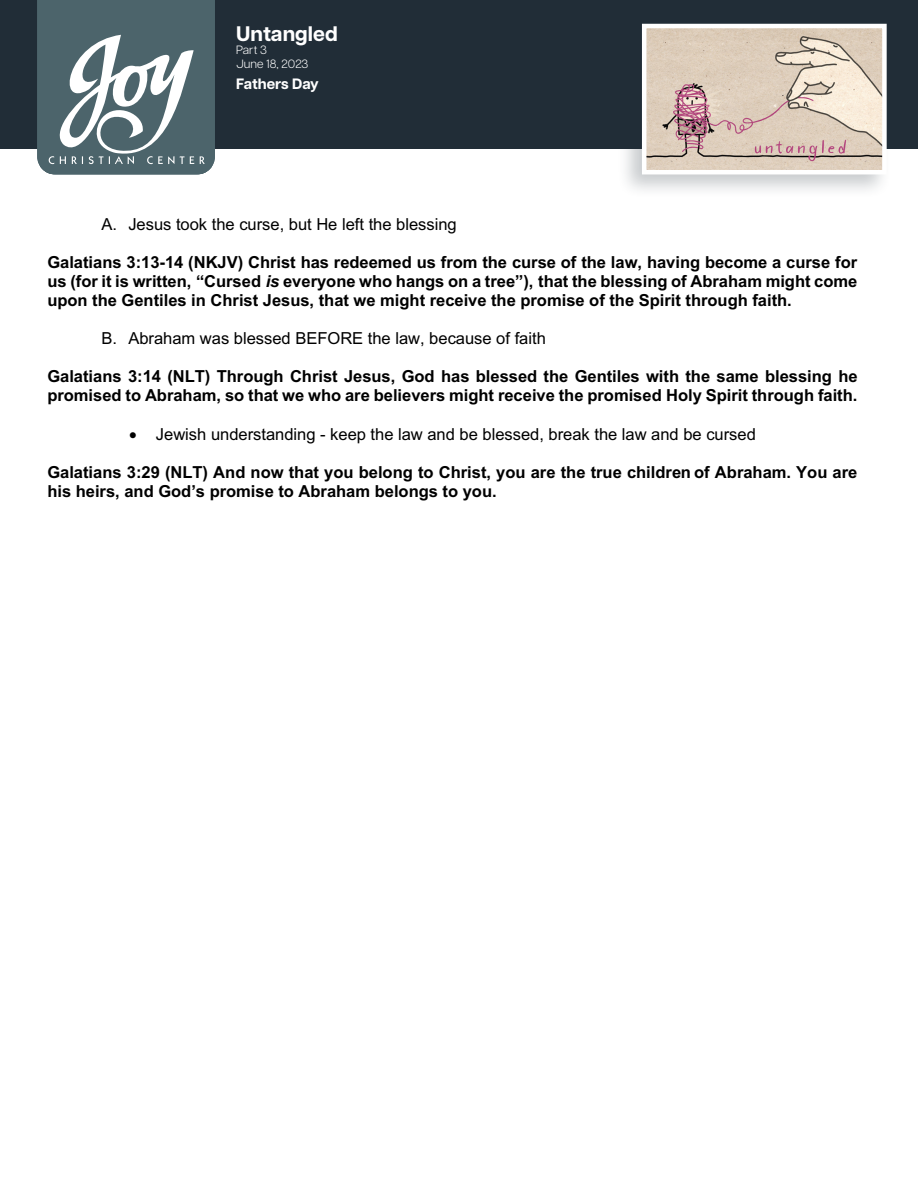
<style>
.page{position:relative;width:918px;height:1188px;background:#fff}
.page>*{position:absolute;margin:0;border:0;box-sizing:border-box;transform-origin:0 0}
.t1{font:700 21px "Articulat CF";color:#fff}
.t2{font:700 16.5px/19px "Arial";color:#000}
.t3{font:16.5px "Arial";color:#000}
.t4{font:700 15px "Articulat CF";letter-spacing:-.005em;color:#fff}
.t5{font:300 12px/13.5px "Articulat CF";color:#fff}
.s1{font-style:italic}
</style>
<div class="page">
<div style="left:0;top:0;width:918px;height:149px;background:#212d37"></div>
<div style="left:617px;top:18px;width:276px;height:181px;background:#212d37;opacity:.25"></div>
<svg style="left:640px;top:22px;width:249px;height:155px;background:#d7c7bb"></svg>
<svg style="left:37px;top:0;width:178px;height:174px;background:#6c7f85"></svg>
<p class="t1" style="left:236px;top:18px;width:103px">Untangled</p>
<p class="t5" style="left:236px;top:42px;width:74px">Part 3<br>June 18, 2023</p>
<p class="t4" style="left:236px;top:72px;width:84px">Fathers Day</p>
<p class="t3" style="left:101px;top:213px;width:357px">A. Jesus took the curse, but He left the blessing</p>
<p class="t2" style="left:47px;top:253px;width:812px;text-align:justify">Galatians 3:13-14 (NKJV) Christ has redeemed us from the curse of the law, having become a curse for us (for it is written, “Cursed <span class="s1">is</span> everyone who hangs on a tree”), that the blessing of Abraham might come upon the Gentiles in Christ Jesus, that we might receive the promise of the Spirit through faith.</p>
<p class="t3" style="left:101px;top:327px;width:446px">B. Abraham was blessed BEFORE the law, because of faith</p>
<p class="t2" style="left:47px;top:367px;width:812px">Galatians 3:14 (NLT) Through Christ Jesus, God has blessed the Gentiles with the same blessing he promised to Abraham, so that we who are believers might receive the promised Holy Spirit through faith.</p>
<p class="t3" style="left:129px;top:423px;width:628px">• Jewish understanding - keep the law and be blessed, break the law and be cursed</p>
<p class="t2" style="left:47px;top:463px;width:812px">Galatians 3:29 (NLT) And now that you belong to Christ, you are the true children of Abraham. You are his heirs, and God’s promise to Abraham belongs to you.</p>
</div>
